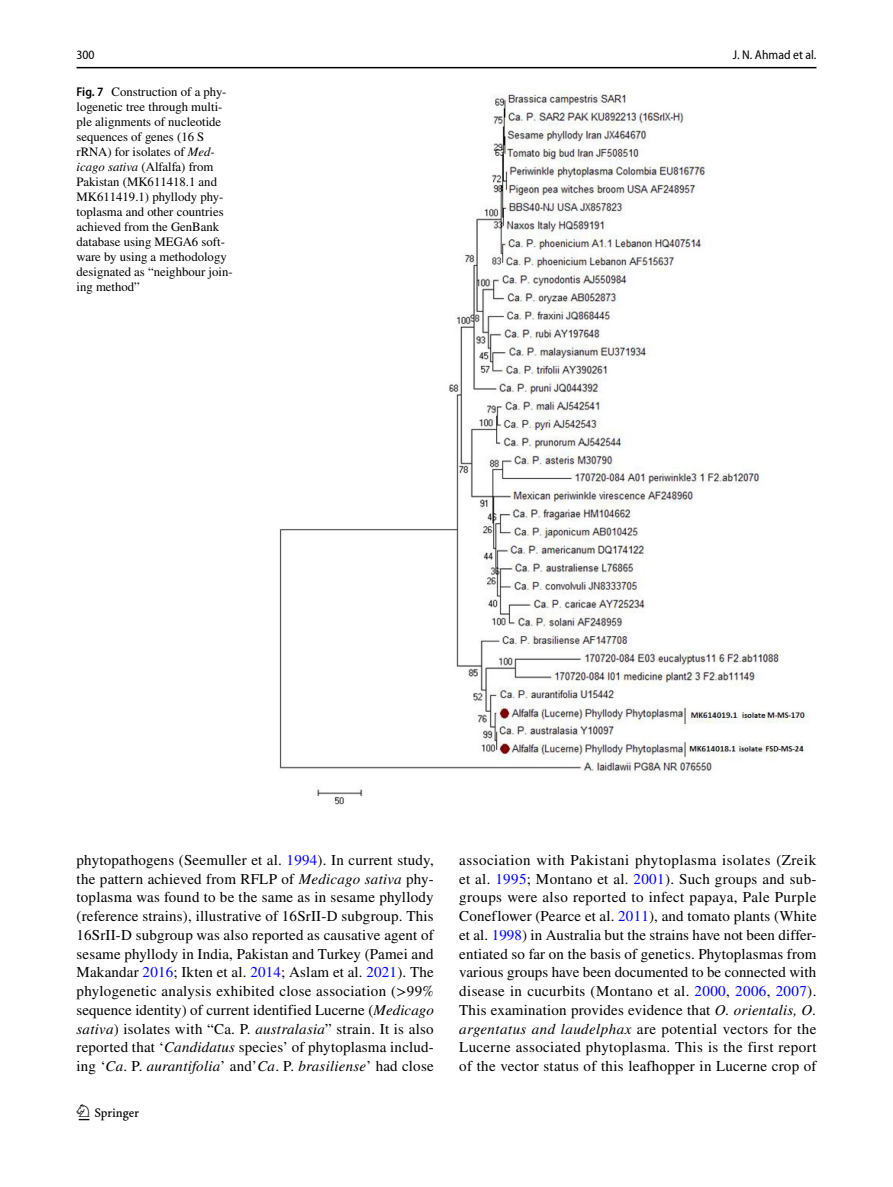
<style>
.page{position:relative;width:893px;height:1187px;background:#fff}
.page>*{position:absolute;margin:0;border:0;box-sizing:border-box;transform-origin:0 0}
.t1{font:22.5px "Springnew Regular 2";color:#000}
.t2{font:15px/18.8px "STIX";letter-spacing:.02em;color:#000;text-align:justify}
.t3{font:12.75px/15px "STIX";color:#000}
.t4{font:semi-condensed 12.75px "Myriad Pro";color:#000}
.s1{font-family:"Myriad Pro";font-weight:600;font-stretch:semi-condensed}
.s2{font-style:italic}
.s3{color:#00f}
</style>
<div class="page">
<hr style="left:77px;top:67px;width:739px;height:1px;background:#000">
<img style="left:279px;top:89px;width:529px;height:716px">
<p class="t4" style="left:77px;top:48px;width:20px">300</p>
<p class="t4" style="left:733px;top:48px;width:85px">J. N. Ahmad et al.</p>
<p class="t3" style="left:77px;top:85px;width:158px"><span class="s1">Fig. 7</span> Construction of a phy&shy;logenetic tree through multi&shy;ple alignments of nucleotide sequences of genes (16 S rRNA) for isolates of <span class="s2">Med&shy;icago sativa</span> (Alfalfa) from<br>Pakistan (MK611418.1 and<br>MK611419.1) phyllody phy&shy;toplasma and other countries achieved from the GenBank database using MEGA6 soft&shy;ware by using a methodology designated as “neighbour join&shy;ing method”</p>
<p class="t2" style="left:77px;top:851px;width:359px">phytopathogens (Seemuller et al. <span class="s3">1994</span>). In current study, the pattern achieved from RFLP of <span class="s2">Medicago sativa</span> phy&shy;toplasma was found to be the same as in sesame phyllody (reference strains), illustrative of 16SrII-D subgroup. This 16SrII-D subgroup was also reported as causative agent of sesame phyllody in India, Pakistan and Turkey (Pamei and Makandar <span class="s3">2016</span>; Ikten et al. <span class="s3">2014</span>; Aslam et al. <span class="s3">2021</span>). The phylogenetic analysis exhibited close association (&gt;99% sequence identity) of current identified Lucerne (<span class="s2">Medicago sativa</span>) isolates with “Ca. P. <span class="s2">australasia</span>” strain. It is also reported that ‘<span class="s2">Candidatus</span> species’ of phytoplasma includ&shy;ing ‘<span class="s2">Ca</span>. P. <span class="s2">aurantifolia</span>’ and’<span class="s2">Ca</span>. P. <span class="s2">brasiliense</span>’ had close</p>
<p class="t2" style="left:459px;top:851px;width:359px">association with Pakistani phytoplasma isolates (Zreik et al. <span class="s3">1995</span>; Montano et al. <span class="s3">2001</span>). Such groups and sub&shy;groups were also reported to infect papaya, Pale Purple Coneflower (Pearce et al. <span class="s3">2011</span>), and tomato plants (White et al. <span class="s3">1998</span>) in Australia but the strains have not been differ&shy;entiated so far on the basis of genetics. Phytoplasmas from various groups have been documented to be connected with disease in cucurbits (Montano et al. <span class="s3">2000</span>, <span class="s3">2006</span>, <span class="s3">2007</span>).<br>This examination provides evidence that <span class="s2">O. orientalis, O. argentatus and laudelphax</span> are potential vectors for the Lucerne associated phytoplasma. This is the first report of the vector status of this leafhopper in Lucerne crop of</p>
<h1 class="t1" style="left:79px;top:1104px;width:62px">1 3</h1>
</div>
